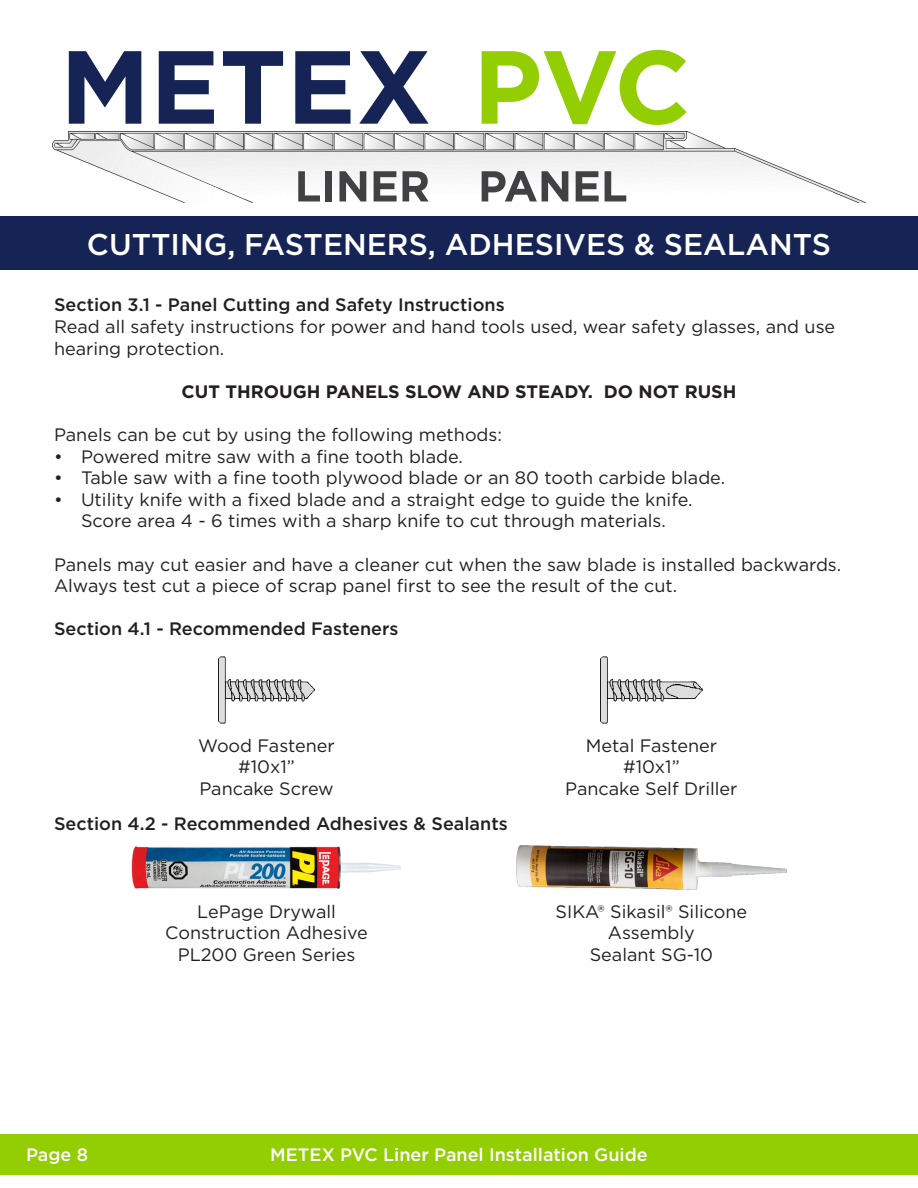
<style>
.page{position:relative;width:918px;height:1188px;background:#fff}
.page>*{position:absolute;margin:0;border:0;box-sizing:border-box;transform-origin:0 0}
.t1{font:500 30px "Gotham";color:#fff}
.t2{font:18px/21.6px "Gotham";color:#231f20;text-align:center}
.t3{font:500 18px "Gotham";color:#231f20}
.t4{font:500 18px "Gotham";color:#fff}
.t5{font:700 18px "Gotham";color:#231f20}
</style>
<div class="page">
<img style="left:52px;top:132px;width:813px;height:70px">
<svg style="left:69px;top:51px;width:72px;height:73px"></svg>
<svg style="left:159px;top:51px;width:55px;height:73px"></svg>
<svg style="left:223px;top:51px;width:60px;height:73px"></svg>
<svg style="left:295px;top:51px;width:56px;height:73px"></svg>
<svg style="left:359px;top:51px;width:70px;height:73px"></svg>
<svg style="left:482px;top:50px;width:205px;height:75px"></svg>
<svg style="left:298px;top:171px;width:22px;height:30px"></svg>
<div style="left:325px;top:171px;width:7px;height:30px;background:#414042"></div>
<svg style="left:340px;top:171px;width:26px;height:30px"></svg>
<svg style="left:374px;top:171px;width:23px;height:30px"></svg>
<svg style="left:403px;top:171px;width:26px;height:30px"></svg>
<svg style="left:482px;top:171px;width:86px;height:30px"></svg>
<svg style="left:576px;top:171px;width:23px;height:30px"></svg>
<svg style="left:605px;top:171px;width:21px;height:30px"></svg>
<div style="left:0;top:216px;width:918px;height:54px;background:#152455"></div>
<div style="left:0;top:1134px;width:918px;height:40px;background:#92ce02"></div>
<img style="left:219px;top:656px;width:96px;height:68px">
<img style="left:601px;top:656px;width:101px;height:68px">
<img style="left:131px;top:846px;width:270px;height:43px">
<img style="left:516px;top:845px;width:271px;height:45px">
<h1 class="t1" style="left:87px;top:225px;width:746px">CUTTING, FASTENERS, ADHESIVES &amp; SEALANTS</h1>
<p class="t3" style="left:54px;top:293px;width:452px">Section 3.1 - Panel Cutting and Safety Instructions</p>
<p class="t2" style="left:54px;top:315px;width:783px;text-align:left">Read all safety instructions for power and hand tools used, wear safety glasses, and use hearing protection.</p>
<p class="t5" style="left:181px;top:379px;width:557px">CUT THROUGH PANELS SLOW AND STEADY. DO NOT RUSH</p>
<p class="t2" style="left:54px;top:423px;width:450px">Panels can be cut by using the following methods:</p>
<p class="t2" style="left:54px;top:445px;width:410px">• Powered mitre saw with a fine tooth blade.</p>
<p class="t2" style="left:54px;top:467px;width:673px">• Table saw with a fine tooth plywood blade or an 80 tooth carbide blade.</p>
<p class="t2" style="left:54px;top:488px;width:640px">• Utility knife with a fixed blade and a straight edge to guide the knife.<br>Score area 4 - 6 times with a sharp knife to cut through materials.</p>
<p class="t2" style="left:54px;top:553px;width:789px;text-align:left">Panels may cut easier and have a cleaner cut when the saw blade is installed backwards.<br>Always test cut a piece of scrap panel first to see the result of the cut.</p>
<p class="t3" style="left:54px;top:617px;width:346px">Section 4.1 - Recommended Fasteners</p>
<p class="t2" style="left:198px;top:734px;width:138px">Wood Fastener #10x1”<br>Pancake Screw</p>
<p class="t2" style="left:565px;top:734px;width:174px">Metal Fastener #10x1”<br>Pancake Self Driller</p>
<p class="t3" style="left:54px;top:812px;width:455px">Section 4.2 - Recommended Adhesives &amp; Sealants</p>
<p class="t2" style="left:165px;top:900px;width:204px">LePage Drywall<br>Construction Adhesive<br>PL200 Green Series</p>
<p class="t2" style="left:556px;top:900px;width:193px">SIKA® Sikasil® Silicone<br>Assembly<br>Sealant SG-10</p>
<p class="t4" style="left:26px;top:1143px;width:64px">Page 8</p>
<p class="t4" style="left:270px;top:1143px;width:379px">METEX PVC Liner Panel Installation Guide</p>
</div>
